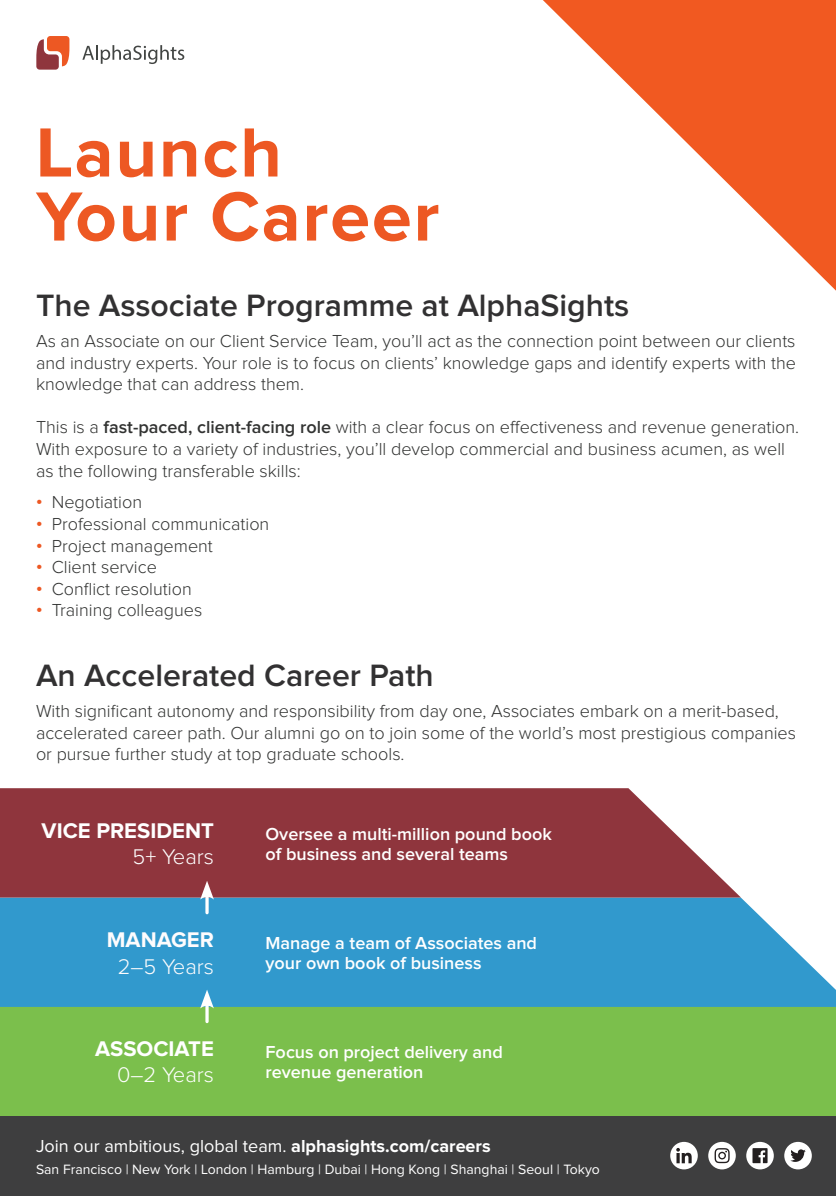
<style>
.page{position:relative;width:836px;height:1196px;background:#fff}
.page>*{position:absolute;margin:0;border:0;box-sizing:border-box;transform-origin:0 0}
.t1{font:700 72px "Proxima Nova";letter-spacing:.025em;color:#ed5823}
.t2{font:600 32px "Proxima Nova";color:#323132}
.t3{font:700 22px "Proxima Nova";color:#fff}
.t4{font:300 22px "Proxima Nova";color:#fff}
.t5{font:300 22px "Proxima Nova";color:#fefcfd}
.t6{font:700 22px "Proxima Nova";color:#fefcfd}
.t7{font:300 18px/21.6px "Proxima Nova";color:#323332}
.t8{font:600 18px/20px "Proxima Nova";color:#fff}
.t9{font:18px "Proxima Nova";color:#fff}
.t10{font:14px "Proxima Nova";color:#fff}
.s1{font-weight:600}
.s2{font-weight:700;color:#ed5823}
.s3{font-weight:700}
</style>
<div class="page">
<div style="left:0;top:1115px;width:835px;height:80px;background:#3e3e3f"></div>
<div style="left:670px;top:1141px;width:27px;height:28px;background:#fff;border-radius:50%"></div>
<svg style="left:676px;top:1147px;width:15px;height:16px"></svg>
<svg style="left:746px;top:1141px;width:27px;height:28px"></svg>
<svg style="left:752px;top:1147px;width:15px;height:15px"></svg>
<div style="left:784px;top:1141px;width:27px;height:28px;background:#fff;border-radius:50%"></div>
<svg style="left:790px;top:1149px;width:15px;height:12px"></svg>
<svg style="left:708px;top:1141px;width:27px;height:28px"></svg>
<svg style="left:714px;top:1147px;width:15px;height:15px"></svg>
<svg style="left:543px;top:0;width:292px;height:290px"></svg>
<div style="left:0;top:1005px;width:835px;height:110px;background:#7bbf4c"></div>
<div style="left:0;top:897px;width:835px;height:109px;background:#3199cd"></div>
<svg style="left:0;top:788px;width:740px;height:109px;fill:#8f353d"></svg>
<hr style="left:205px;top:1002px;width:3px;height:19px;background:#fff">
<svg style="left:200px;top:989px;width:14px;height:19px"></svg>
<hr style="left:205px;top:893px;width:3px;height:19px;background:#fff">
<svg style="left:200px;top:880px;width:14px;height:19px"></svg>
<svg style="left:36px;top:36px;width:33px;height:34px"></svg>
<svg style="left:82px;top:45px;width:102px;height:19px"></svg>
<p class="t1" style="left:36px;top:120px;width:247px">Launch</p>
<p class="t1" style="left:36px;top:184px;width:405px">Your Career</p>
<p class="t2" style="left:36px;top:291px;width:594px">The Associate Programme at AlphaSights</p>
<p class="t7" style="left:36px;top:331px;width:761px;text-align:justify">As an Associate on our Client Service Team, you’ll act as the connection point between our clients and industry experts. Your role is to focus on clients’ knowledge gaps and identify experts with the knowledge that can address them.</p>
<p class="t7" style="left:36px;top:417px;width:764px">This is a <span class="s1">fast-paced, client-facing role</span> with a clear focus on effectiveness and revenue generation.<br>With exposure to a variety of industries, you’ll develop commercial and business acumen, as well as the following transferable skills:</p>
<p class="t7" style="left:36px;top:492px;width:108px"><span class="s2">•</span> Negotiation</p>
<p class="t7" style="left:36px;top:514px;width:235px"><span class="s2">•</span> Professional communication</p>
<p class="t7" style="left:36px;top:535px;width:178px"><span class="s2">•</span> Project management</p>
<p class="t7" style="left:36px;top:557px;width:122px"><span class="s2">•</span> Client service</p>
<p class="t7" style="left:36px;top:578px;width:157px"><span class="s2">•</span> Conflict resolution</p>
<p class="t7" style="left:36px;top:600px;width:168px"><span class="s2">•</span> Training colleagues</p>
<p class="t2" style="left:36px;top:661px;width:399px">An Accelerated Career Path</p>
<p class="t7" style="left:36px;top:701px;width:761px">With significant autonomy and responsibility from day one, Associates embark on a merit-based, accelerated career path. Our alumni go on to join some of the world’s most prestigious companies or pursue further study at top graduate schools.</p>
<p class="t3" style="left:42px;top:820px;width:174px">VICE PRESIDENT</p>
<p class="t4" style="left:133px;top:846px;width:83px">5+ Years</p>
<p class="t6" style="left:107px;top:929px;width:109px">MANAGER</p>
<p class="t5" style="left:118px;top:956px;width:98px">2–5 Years</p>
<p class="t3" style="left:95px;top:1038px;width:120px">ASSOCIATE</p>
<p class="t4" style="left:117px;top:1064px;width:98px">0–2 Years</p>
<p class="t8" style="left:265px;top:824px;width:288px">Oversee a multi-million pound book</p>
<p class="t8" style="left:265px;top:844px;width:244px">of business and several teams</p>
<p class="t8" style="left:265px;top:933px;width:273px">Manage a team of Associates and your own book of business</p>
<p class="t8" style="left:265px;top:1042px;width:239px">Focus on project delivery and revenue generation</p>
<p class="t9" style="left:36px;top:1137px;width:456px">Join our ambitious, global team. <span class="s3">alphasights.com/careers</span></p>
<p class="t10" style="left:36px;top:1162px;width:565px">San Francisco | New York | London | Hamburg | Dubai | Hong Kong | Shanghai | Seoul | Tokyo</p>
</div>
